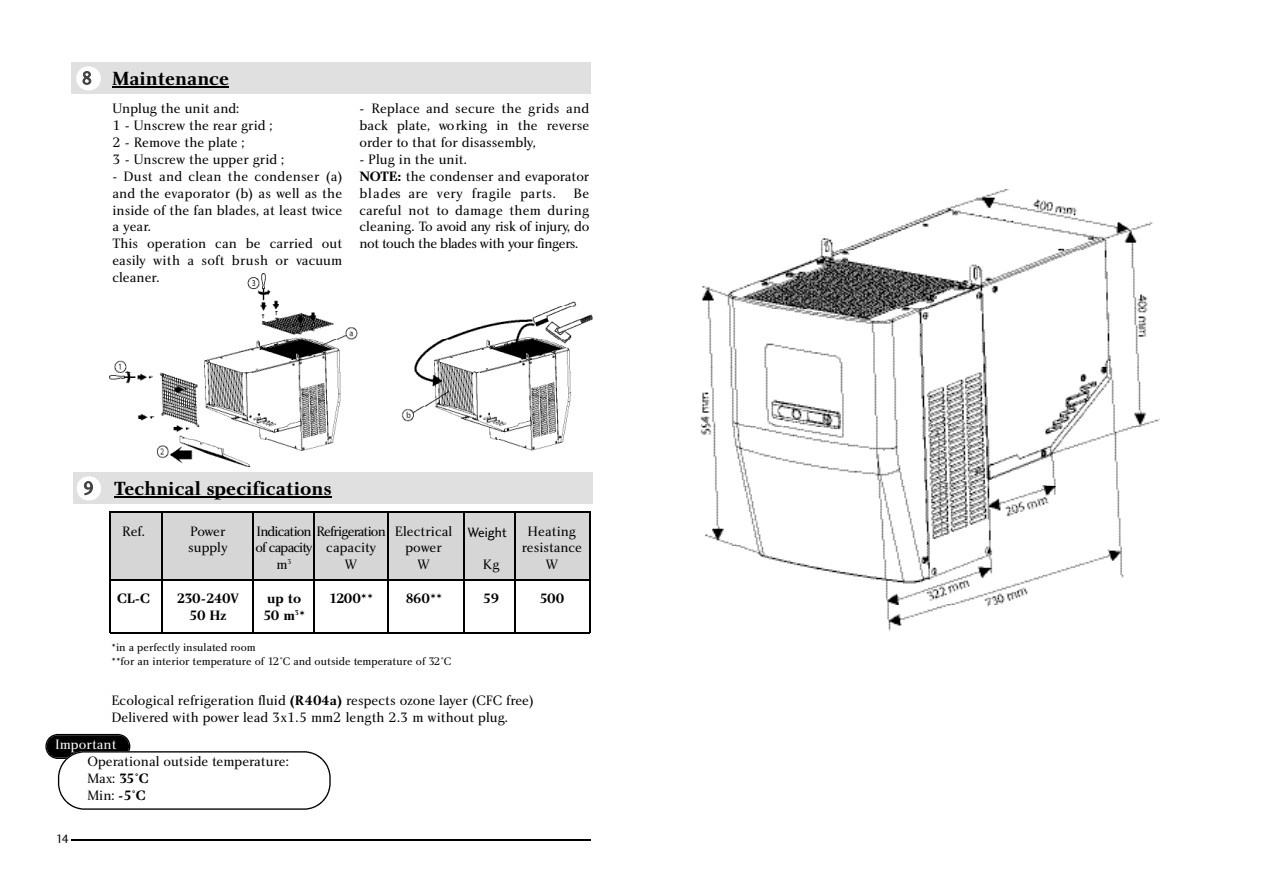
<style>
.page{position:relative;width:1263px;height:893px;background:#fff}
.page>*{position:absolute;margin:0;border:0;box-sizing:border-box;transform-origin:0 0}
.t1{font:19.8px "Charlotte Bold Plain";color:#000}
.t2{font:14.1px/17px "Charlotte Book Plain";color:#000}
.t3{font:14.1px "Charlotte Bold Plain";letter-spacing:-.05em;color:#000}
.t4{font:14.1px "Charlotte Book Plain";letter-spacing:-.06em;color:#000}
.t5{font:14.1px "Charlotte Book Plain";letter-spacing:-.045em;color:#000}
.t6{font:14.1px "Charlotte Book Plain";color:#fff}
.t7{font:14.1px "Charlotte Sans Book Plain";color:#000}
.t8{font:12.75px "Charlotte Sans Book Plain";color:#000}
.t9{font:11.25px/13.5px "Charlotte Book Plain";color:#000}
.s1{font-family:"Charlotte Sans Book Plain";font-size:18.6px;color:#414141}
.s2{font-family:"Charlotte Bold Plain"}
</style>
<div class="page">
<svg style="left:45px;top:734px;width:286px;height:75px"></svg>
<div style="left:110px;top:512px;width:480px;height:67px;background:#d5d6d5"></div>
<div style="left:73px;top:472px;width:519px;height:32px;background:#dfe0df"></div>
<svg style="left:114px;top:496px;width:11px;height:2px"></svg>
<hr style="left:125px;top:496px;width:207px;height:2px;background:#000">
<svg style="left:77px;top:476px;width:24px;height:24px"></svg>
<hr style="left:110px;top:579px;width:480px;height:2px;background:#000">
<hr style="left:110px;top:631px;width:480px;height:2px;background:#000">
<hr style="left:161px;top:511px;width:1px;height:122px;background:#000">
<hr style="left:109px;top:511px;width:2px;height:122px;background:#000">
<hr style="left:253px;top:511px;width:1px;height:122px;background:#000">
<hr style="left:313px;top:511px;width:1px;height:122px;background:#000">
<hr style="left:388px;top:511px;width:1px;height:122px;background:#000">
<hr style="left:463px;top:511px;width:1px;height:122px;background:#000">
<hr style="left:515px;top:511px;width:1px;height:122px;background:#000">
<hr style="left:589px;top:511px;width:1px;height:122px;background:#000">
<hr style="left:110px;top:511px;width:480px;height:1px;background:#000">
<div style="left:71px;top:62px;width:520px;height:32px;background:#dfe0df"></div>
<hr style="left:112px;top:86px;width:54px;height:2px;background:#000">
<hr style="left:165px;top:86px;width:64px;height:2px;background:#000">
<div style="left:77px;top:67px;width:24px;height:23px;background:#fff;border-radius:12px"></div>
<img style="left:109px;top:306px;width:484px;height:160px">
<hr style="left:71px;top:838px;width:519px;height:2px;background:#000">
<img style="left:820px;top:190px;width:333px;height:59px">
<img style="left:700px;top:249px;width:459px;height:383px">
<h1 class="t1" style="left:81px;top:71px;width:149px"><span class="s1">8</span> Maintenance</h1>
<p class="t2" style="left:112px;top:101px;width:173px">Unplug the unit and:<br>1 - Unscrew the rear grid ;<br>2 - Remove the plate ;<br>3 - Unscrew the upper grid ;</p>
<p class="t2" style="left:112px;top:169px;width:231px">- Dust and clean the condenser (a) and the evaporator (b) as well as the inside of the fan blades, at least twice a year.<br>This operation can be carried out easily with a soft brush or vacuum cleaner.</p>
<p class="t2" style="left:359px;top:101px;width:231px;text-align:justify">- Replace and secure the grids and back plate, wo rking in the reve rs e order to that for disassembly,</p>
<p class="t2" style="left:359px;top:152px;width:232px">- Plug in the unit.<br><span class="s2">NOTE:</span> the condenser and evaporator b l a d es are very fragile parts.</p>
<p class="t2" style="left:359px;top:186px;width:231px;text-align:justify;text-indent:214px">Be careful not to damage them during cleaning. To avoid any risk of injury, do not touch the blades with your fingers.</p>
<h1 class="t1" style="left:83px;top:481px;width:250px"><span class="s1">9</span> Technical specifications</h1>
<p class="t2" style="left:122px;top:523px;width:24px">Ref.</p>
<p class="t2" style="left:190px;top:523px;width:37px">Power</p>
<p class="t4" style="left:257px;top:525px;width:197px">In d ic a tio n Re frig e ra tio n Electrical</p>
<p class="t2" style="left:528px;top:523px;width:50px">Heating</p>
<p class="t2" style="left:188px;top:540px;width:41px">supply</p>
<p class="t5" style="left:256px;top:542px;width:122px">of capacity capacity</p>
<p class="t2" style="left:405px;top:540px;width:38px">power</p>
<p class="t2" style="left:522px;top:540px;width:62px">resistance</p>
<p class="t2" style="left:277px;top:557px;width:17px">m<sup>3</sup></p>
<p class="t2" style="left:345px;top:557px;width:14px">W</p>
<p class="t2" style="left:418px;top:557px;width:14px">W</p>
<p class="t2" style="left:483px;top:557px;width:18px">Kg</p>
<p class="t2" style="left:546px;top:557px;width:14px">W</p>
<p class="t3" style="left:117px;top:593px;width:34px">CL-C</p>
<p class="t3" style="left:177px;top:593px;width:64px">230-240V</p>
<p class="t3" style="left:267px;top:593px;width:36px">up to</p>
<p class="t3" style="left:329px;top:593px;width:45px">1200**</p>
<p class="t3" style="left:405px;top:593px;width:38px">860**</p>
<p class="t3" style="left:483px;top:593px;width:18px">59</p>
<p class="t3" style="left:539px;top:593px;width:26px">500</p>
<p class="t3" style="left:189px;top:610px;width:39px">50 Hz</p>
<p class="t3" style="left:263px;top:610px;width:44px">50 m<sup>3</sup>*</p>
<p class="t7" style="left:467px;top:526px;width:41px">Weight</p>
<p class="t9" style="left:111px;top:642px;width:341px">*in a perfectly insulated room<br>**for an interior temperature of 12°C and outside temperature of 32°C</p>
<p class="t2" style="left:111px;top:693px;width:424px">Ecological refrigeration fluid <span class="s2">(R404a)</span> respects ozone layer (CFC free)<br>Delivered with power lead 3x1.5 mm2 length 2.3 m without plug.</p>
<p class="t6" style="left:55px;top:738px;width:63px">Important</p>
<p class="t8" style="left:56px;top:833px;width:15px">14</p>
<p class="t2" style="left:87px;top:754px;width:203px">Operational outside temperature:<br>Max: <span class="s2">35°C<br></span>Min: <span class="s2">-5°C</span></p>
</div>
